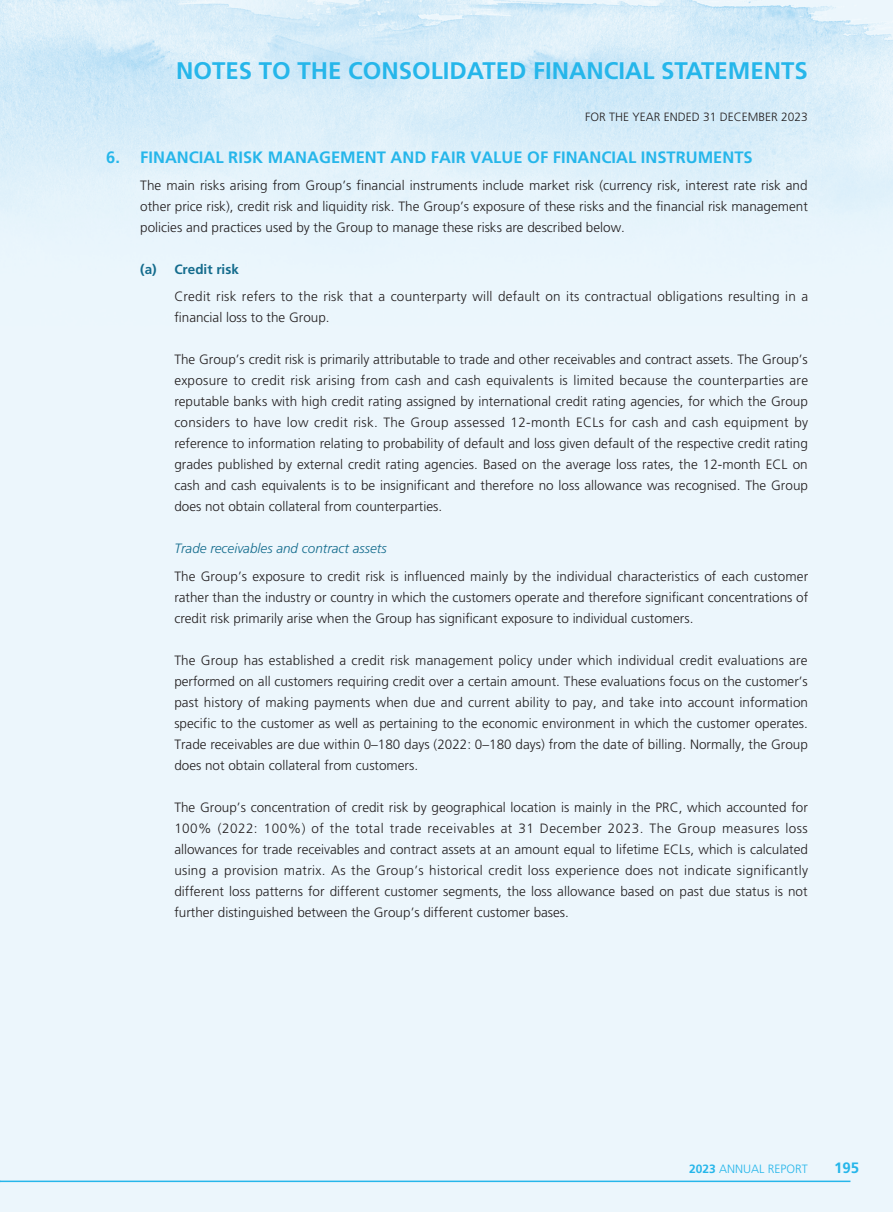
<style>
.page{position:relative;width:893px;height:1212px;background:#fff}
.page>*{position:absolute;margin:0;border:0;box-sizing:border-box;transform-origin:0 0}
.t1{font:700 24px "Frutiger LT Std";color:#26b6ea}
._01_H1{font:700 16.5px "Frutiger LT Std";color:#26b6ea}
.t2{font:700 15px "Frutiger LT Std";color:#26b6ea}
._00_txt{font:300 13.5px/21px "Frutiger LT Std";color:#231f20;text-align:justify}
._00_txt-2{font:300 13.5px/21px "Frutiger LT Std";letter-spacing:.02em;color:#231f20}
._03_H3{font:italic 300 13.5px "Frutiger LT Std";color:#146c8d}
._02_H2{font:700 13.5px "Frutiger LT Std";color:#146c8d}
.t3{font:300 12px "Frutiger LT Std";color:#231f20}
.t4{font:300 12px "Frutiger LT Std";color:#26b6ea}
.s1{font-weight:700}
</style>
<div class="page">
<img style="left:0;top:0;width:893px;height:1212px">
<hr style="left:0;top:1180px;width:850px;height:2px;background:#26b6ea">
<h1 class="t1" style="left:176px;top:57px;width:633px">NOTES TO THE CONSOLIDATED FINANCIAL STATEMENTS</h1>
<p class="t3" style="left:585px;top:110px;width:224px">FOR THE YEAR ENDED 31 DECEMBER 2023</p>
<p class="_01_H1" style="left:106px;top:147px;width:648px">6. FINANCIAL RISK MANAGEMENT AND FAIR VALUE OF FINANCIAL INSTRUMENTS</p>
<p class="_00_txt" style="left:140px;top:175px;width:669px">The main risks arising from Group’s financial instruments include market risk (currency risk, interest rate risk and other price risk), credit risk and liquidity risk. The Group’s exposure of these risks and the financial risk management policies and practices used by the Group to manage these risks are described below.</p>
<p class="_02_H2" style="left:140px;top:261px;width:100px">(a) Credit risk</p>
<p class="_00_txt-2" style="left:174px;top:286px;width:635px">Credit risk refers to the risk that a counterparty will default on its contractual obligations resulting in a financial loss to the Group.</p>
<p class="_00_txt" style="left:174px;top:349px;width:635px">The Group’s credit risk is primarily attributable to trade and other receivables and contract assets. The Group’s exposure to credit risk arising from cash and cash equivalents is limited because the counterparties are reputable banks with high credit rating assigned by international credit rating agencies, for which the Group considers to have low credit risk. The Group assessed 12-month ECLs for cash and cash equipment by reference to information relating to probability of default and loss given default of the respective credit rating grades published by external credit rating agencies. Based on the average loss rates, the 12-month ECL on cash and cash equivalents is to be insignificant and therefore no loss allowance was recognised. The Group does not obtain collateral from counterparties.</p>
<p class="_03_H3" style="left:174px;top:541px;width:214px">Trade receivables and contract assets</p>
<p class="_00_txt" style="left:174px;top:566px;width:635px">The Group’s exposure to credit risk is influenced mainly by the individual characteristics of each customer rather than the industry or country in which the customers operate and therefore significant concentrations of credit risk primarily arise when the Group has significant exposure to individual customers.</p>
<p class="_00_txt" style="left:174px;top:650px;width:635px">The Group has established a credit risk management policy under which individual credit evaluations are performed on all customers requiring credit over a certain amount. These evaluations focus on the customer’s past history of making payments when due and current ability to pay, and take into account information specific to the customer as well as pertaining to the economic environment in which the customer operates.<br>Trade receivables are due within 0–180 days (2022: 0–180 days) from the date of billing. Normally, the Group does not obtain collateral from customers.</p>
<p class="_00_txt" style="left:174px;top:797px;width:635px">The Group’s concentration of credit risk by geographical location is mainly in the PRC, which accounted for 100% (2022: 100%) of the total trade receivables at 31 December 2023. The Group measures loss allowances for trade receivables and contract assets at an amount equal to lifetime ECLs, which is calculated using a provision matrix. As the Group’s historical credit loss experience does not indicate significantly different loss patterns for different customer segments, the loss allowance based on past due status is not further distinguished between the Group’s different customer bases.</p>
<p class="t4" style="left:689px;top:1162px;width:120px"><span class="s1">2023</span> ANNUAL REPORT</p>
<p class="t2" style="left:834px;top:1158px;width:27px">195</p>
</div>
